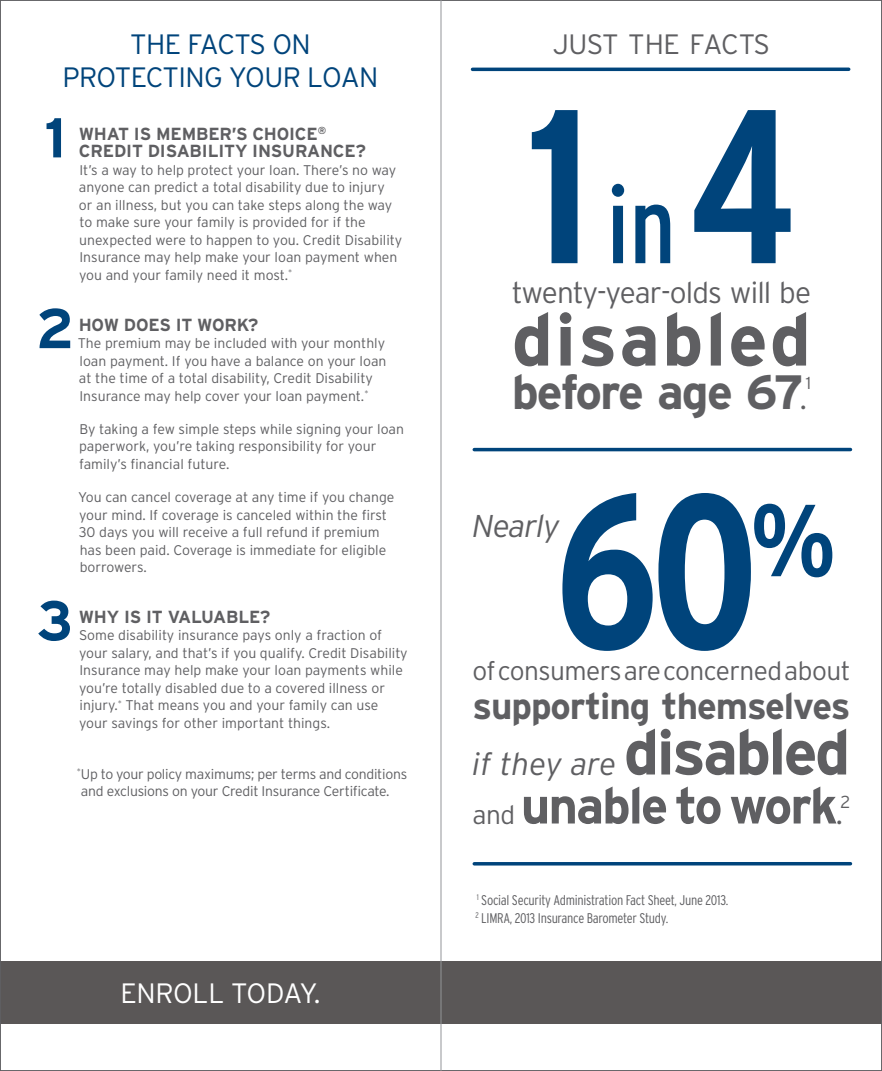
<style>
.page{position:relative;width:882px;height:1071px;background:#fff}
.page>*{position:absolute;margin:0;border:0;box-sizing:border-box;transform-origin:0 0}
.t1{font:700 condensed 218.75px "Interstate";color:#00447b;scale:.95 1}
.t2{font:700 73.5px "Interstate";color:#5f5f62}
.t3{font:700 56px "Interstate";color:#00447b}
.t4{font:700 50.75px "Interstate";letter-spacing:-.04em;color:#5f5f62}
.t5{font:700 48.12px "Interstate";letter-spacing:-.045em;color:#5f5f62}
.t6{font:700 36.75px "Interstate";letter-spacing:-.03em;color:#5f5f62}
.t7{font:italic 300 31.5px "Interstate";color:#5f5f62}
.t8{font:italic 300 31.5px "Interstate";letter-spacing:-.025em;color:#5f5f62}
.t9{font:300 29.75px "Interstate";color:#5f5f62}
.t10{font:300 28px/33.6px "Interstate";letter-spacing:-.02em;color:#00447b;text-align:center}
.t11{font:300 28px "Interstate";letter-spacing:-.02em;color:#5f5f62}
.t12{font:300 28px "Interstate";letter-spacing:-.01em;color:#fff}
.t13{font:300 26.25px "Interstate";letter-spacing:-.03em;color:#5f5f62}
.t14{font:700 17.5px/17.5px "Interstate";letter-spacing:-.01em;color:#5f5f62}
.t15{font:300 17.32px "Interstate";color:#5f5f62}
.t16{font:300 14px/17.5px "Interstate";color:#5f5f62}
.t17{font:300 14px/17.5px "Interstate";letter-spacing:-.02em;color:#5f5f62}
.t18{font:300 condensed 14px/17.5px "Interstate";letter-spacing:-.02em;color:#5f5f62}
.s1{font-weight:400;font-size:109.38px}
.s2{font-weight:300;font-size:29.75px}
.s3{font-weight:700;font-style:normal;font-size:63px}
.s4{font-weight:300;font-size:26.25px}
</style>
<div class="page">
<hr style="left:472px;top:68px;width:377px;height:3px;background:#00447b">
<div style="left:0;top:961px;width:882px;height:63px;background:#5a5757"></div>
<hr style="left:474px;top:448px;width:376px;height:3px;background:#00447b">
<svg style="left:474px;top:862px;width:376px;height:4px;background:#1f5b8b"></svg>
<hr style="left:441px;top:0;width:1px;height:1071px;background:#939598">
<h3 class="t10" style="left:63px;top:27px;width:317px">Th e Facts on<br>Protecting Your Loan</h3>
<h3 class="t11" style="left:553px;top:27px;width:219px">just th e facts</h3>
<h3 class="t3" style="left:44px;top:104px;width:23px">1</h3>
<p class="t14" style="left:79px;top:125px;width:289px">What is MEMBER’S CHOICE<sup>®<br></sup>Credit Disability I nsurance?</p>
<p class="t16" style="left:79px;top:161px;width:325px">It’s a way to help protect your loan. There’s no way anyone can predict a total disability due to injury<br>or an illness, but you can take steps along the way to make sure your family is provided for if the unexpected were to happen to you. Credit Disability I nsurance may help make your loan payment when you and your family need it most.<sup>*</sup></p>
<p class="t14" style="left:79px;top:316px;width:14px">How</p>
<p class="t14" style="left:124px;top:316px;width:88px">does it wor</p>
<p class="t14" style="left:237px;top:316px;width:23px">k?</p>
<p class="t16" style="left:78px;top:334px;width:310px">The premium may be included with your monthly loan payment. If you have a balance on your loan at the time of a total disability, Credit Disability<br>I nsurance may help cover your loan payment.<sup>*</sup></p>
<p class="t16" style="left:79px;top:420px;width:326px">By taking a few simple steps while signing your loan paperwork, you’re taking responsibility for your family’s financial future.</p>
<p class="t16" style="left:78px;top:488px;width:318px">You can cancel coverage at any time if you change your mind. If coverage is canceled within the first 30 days you will receive a full refund if premium has been paid. Coverage is immediate for eligible borrowers.</p>
<p class="t14" style="left:79px;top:608px;width:193px">Why is it valuable?</p>
<p class="t16" style="left:79px;top:627px;width:330px">Some disability insurance pays only a fraction of your salary, and that’s if you qualify. Credit Disability I nsurance may help make your loan payments while you’re totally disabled due to a covered illness or injury.<sup>*</sup> That means you and your family can use your savings for other important things.</p>
<p class="t17" style="left:77px;top:765px;width:332px"><sup>*</sup> U p to your policy maximums; per terms and conditions and exclusions on your Credit I nsurance Certificate.</p>
<h3 class="t3" style="left:36px;top:294px;width:40px">2</h3>
<h3 class="t3" style="left:37px;top:587px;width:38px">3</h3>
<h3 class="t12" style="left:120px;top:977px;width:202px">enroll today.</h3>
<h1 class="t1" style="left:527px;top:53px;width:284px">1<span class="s1">in</span>4</h1>
<h3 class="t9" style="left:512px;top:274px;width:301px">twenty-year-olds will be</h3>
<h2 class="t2" style="left:512px;top:295px;width:301px">disabled</h2>
<h3 class="t5" style="left:512px;top:363px;width:297px">before age 67<span class="s2">.</span></h3>
<p class="t15" style="left:806px;top:372px;width:7px">1</p>
<h1 class="t1" style="left:554px;top:439px;width:297px">60<sup>%</sup></h1>
<h3 class="t13" style="left:472px;top:655px;width:379px">of consumers are concerned about</h3>
<h3 class="t6" style="left:472px;top:683px;width:380px">supporting themselves</h3>
<h3 class="t7" style="left:472px;top:744px;width:380px">if they are <span class="s3">disabled</span></h3>
<h3 class="t4" style="left:472px;top:775px;width:372px"><span class="s4">and</span> unable to work<span class="s2">.</span></h3>
<p class="t15" style="left:841px;top:792px;width:11px">2</p>
<h3 class="t8" style="left:472px;top:506px;width:89px">Nearly</h3>
<p class="t18" style="left:476px;top:891px;width:254px"><sup>1</sup> Social Security Administration Fact Sheet, June 2013.<br><sup>2</sup> LIMRA, 2013 Insurance Barometer Study.</p>
</div>
